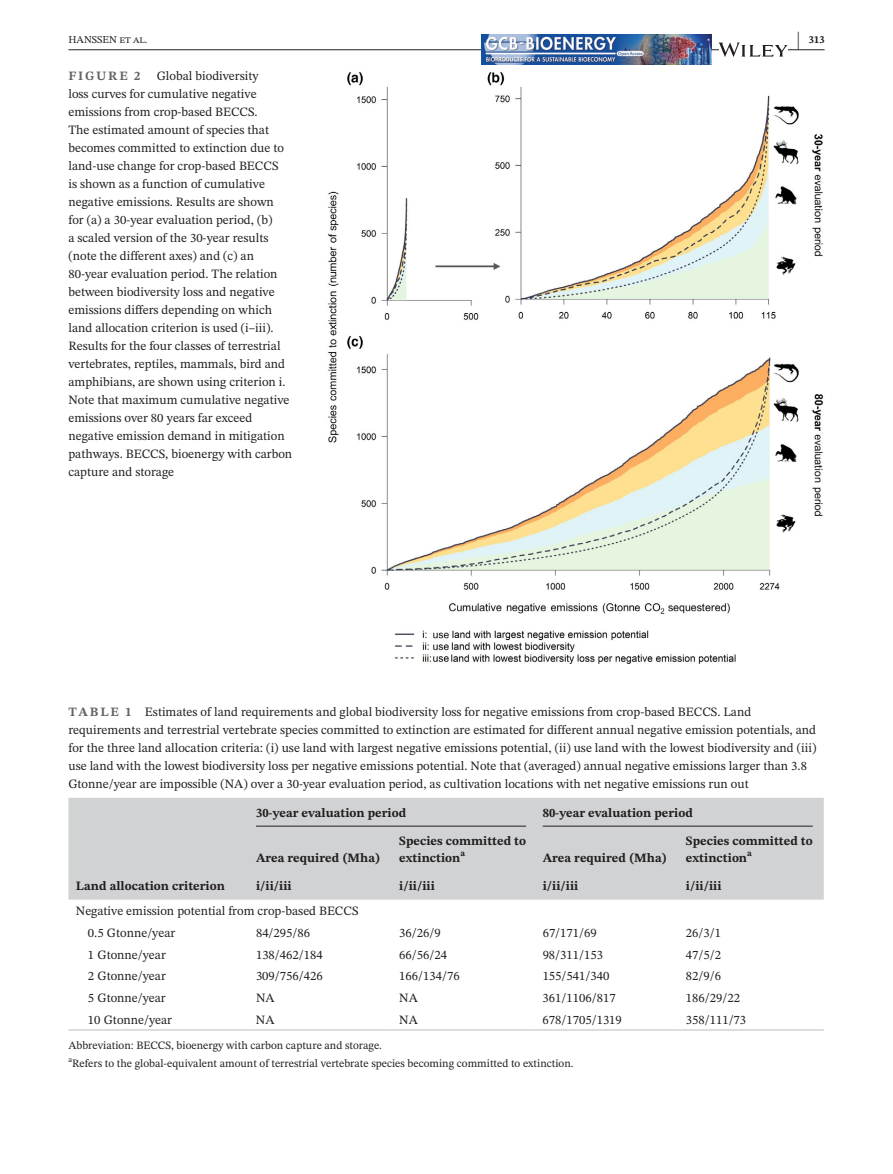
<style>
.page{position:relative;width:893px;height:1174px;background:#fff}
.page>*{position:absolute;margin:0;border:0;box-sizing:border-box;transform-origin:0 0}
.t1{font:700 21px "STIX Two Text";color:#231f20;scale:.42 1}
.t2{font:12.75px/18px "STIX Two Text";color:#231f20}
.t3{font:700 12.75px/17.2px "STIX Two Text";color:#231f20}
.t4{font:700 12.75px "STIX Two Text";letter-spacing:.14em;color:#636366}
.t5{font:11.25px "STIX Two Text";color:#231f20}
.t6{font:10.5px "STIX Two Text";color:#231f20}
.t7{font:700 10.5px "STIX Two Text";color:#231f20}
.t8{font:700 8.85px "STIX Two Text";color:#231f20}
.t9{font:7.8px "STIX Two Text";color:#231f20}
.s1{font-weight:700;color:#636366}
</style>
<div class="page">
<hr style="left:68px;top:49px;width:756px;height:1px;background:#231f20">
<img style="left:482px;top:35px;width:229px;height:30px">
<svg style="left:719px;top:43px;width:68px;height:14px"></svg>
<img style="left:328px;top:72px;width:495px;height:592px">
<div style="left:68px;top:798px;width:756px;height:101px;background:#d1d2d4"></div>
<hr style="left:68px;top:1029px;width:181px;height:1px;background:#d1d2d4">
<hr style="left:249px;top:1029px;width:143px;height:1px;background:#d1d2d4">
<hr style="left:392px;top:1029px;width:143px;height:1px;background:#d1d2d4">
<hr style="left:535px;top:1029px;width:143px;height:1px;background:#d1d2d4">
<hr style="left:678px;top:1029px;width:146px;height:1px;background:#d1d2d4">
<hr style="left:256px;top:825px;width:270px;height:1px;background:#231f20">
<hr style="left:543px;top:825px;width:270px;height:1px;background:#231f20">
<h1 class="t1" style="left:797px;top:24px;width:8px">|</h1>
<p class="t6" style="left:68px;top:32px;width:81px">HANSSEN et al.</p>
<p class="t7" style="left:809px;top:32px;width:17px">313</p>
<p class="t4" style="left:68px;top:66px;width:73px">FIGURE 2</p>
<p class="t2" style="left:68px;top:66px;width:225px;text-indent:88px">Global biodiversity<br>loss curves for cumulative negative emissions from crop-based BECCS.<br>The estimated amount of species that becomes committed to extinction due to land-use change for crop-based BECCS<br>is shown as a function of cumulative negative emissions. Results are shown for (a) a 30-year evaluation period, (b)<br>a scaled version of the 30-year results (note the different axes) and (c) an 80-year evaluation period. The relation between biodiversity loss and negative emissions differs depending on which land allocation criterion is used (i–iii).<br>Results for the four classes of terrestrial vertebrates, reptiles, mammals, bird and amphibians, are shown using criterion i.<br>Note that maximum cumulative negative emissions over 80 years far exceed negative emission demand in mitigation pathways. BECCS, bioenergy with carbon capture and storage</p>
<p class="t2" style="left:68px;top:702px;width:749px"><span class="s1">TABLE 1</span> Estimates of land requirements and global biodiversity loss for negative emissions from crop-based BECCS. Land requirements and terrestrial vertebrate species committed to extinction are estimated for different annual negative emission potentials, and for the three land allocation criteria: (i) use land with largest negative emissions potential, (ii) use land with the lowest biodiversity and (iii) use land with the lowest biodiversity loss per negative emissions potential. Note that (averaged) annual negative emissions larger than 3.8<br>Gtonne/year are impossible (NA) over a 30-year evaluation period, as cultivation locations with net negative emissions run out</p>
<p class="t3" style="left:256px;top:804px;width:152px">30-year evaluation period</p>
<p class="t3" style="left:543px;top:804px;width:152px">80-year evaluation period</p>
<p class="t3" style="left:256px;top:849px;width:126px">Area required (Mha)</p>
<p class="t3" style="left:686px;top:832px;width:128px">Species committed to extinction<sup>a</sup></p>
<p class="t3" style="left:399px;top:832px;width:128px">Species committed to extinction</p>
<p class="t8" style="left:461px;top:847px;width:6px">a</p>
<p class="t3" style="left:543px;top:849px;width:126px">Area required (Mha)</p>
<p class="t3" style="left:256px;top:878px;width:37px">i/ii/iii</p>
<p class="t3" style="left:399px;top:878px;width:37px">i/ii/iii</p>
<p class="t3" style="left:543px;top:878px;width:37px">i/ii/iii</p>
<p class="t3" style="left:686px;top:878px;width:37px">i/ii/iii</p>
<p class="t2" style="left:88px;top:900px;width:272px;line-height:21.8px;text-indent:-12px">Negative emission potential from crop-based BECCS<br>0.5 Gtonne/year</p>
<p class="t3" style="left:76px;top:878px;width:150px">Land allocation criterion</p>
<p class="t2" style="left:256px;top:923px;width:56px">84/295/86</p>
<p class="t2" style="left:399px;top:923px;width:43px">36/26/9</p>
<p class="t2" style="left:543px;top:923px;width:56px">67/171/69</p>
<p class="t2" style="left:686px;top:923px;width:37px">26/3/1</p>
<p class="t2" style="left:88px;top:945px;width:79px">1 Gtonne/year</p>
<p class="t2" style="left:256px;top:945px;width:68px">138/462/184</p>
<p class="t2" style="left:399px;top:945px;width:49px">66/56/24</p>
<p class="t2" style="left:543px;top:945px;width:62px">98/311/153</p>
<p class="t2" style="left:686px;top:945px;width:37px">47/5/2</p>
<p class="t2" style="left:88px;top:967px;width:79px">2 Gtonne/year</p>
<p class="t2" style="left:256px;top:967px;width:68px">309/756/426</p>
<p class="t2" style="left:399px;top:967px;width:62px">166/134/76</p>
<p class="t2" style="left:543px;top:967px;width:68px">155/541/340</p>
<p class="t2" style="left:686px;top:967px;width:37px">82/9/6</p>
<p class="t2" style="left:88px;top:989px;width:79px">5 Gtonne/year</p>
<p class="t2" style="left:256px;top:989px;width:20px">NA</p>
<p class="t2" style="left:399px;top:989px;width:20px">NA</p>
<p class="t2" style="left:543px;top:989px;width:74px">361/1106/817</p>
<p class="t2" style="left:686px;top:989px;width:56px">186/29/22</p>
<p class="t2" style="left:88px;top:1010px;width:86px">10 Gtonne/year</p>
<p class="t2" style="left:256px;top:1010px;width:20px">NA</p>
<p class="t2" style="left:399px;top:1010px;width:20px">NA</p>
<p class="t2" style="left:543px;top:1010px;width:81px">678/1705/1319</p>
<p class="t2" style="left:686px;top:1010px;width:62px">358/111/73</p>
<p class="t5" style="left:68px;top:1037px;width:315px">Abbreviation: BECCS, bioenergy with carbon capture and storage.</p>
<p class="t9" style="left:68px;top:1053px;width:5px">a</p>
<p class="t5" style="left:72px;top:1055px;width:503px">Refers to the global-equivalent amount of terrestrial vertebrate species becoming committed to extinction.</p>
</div>
